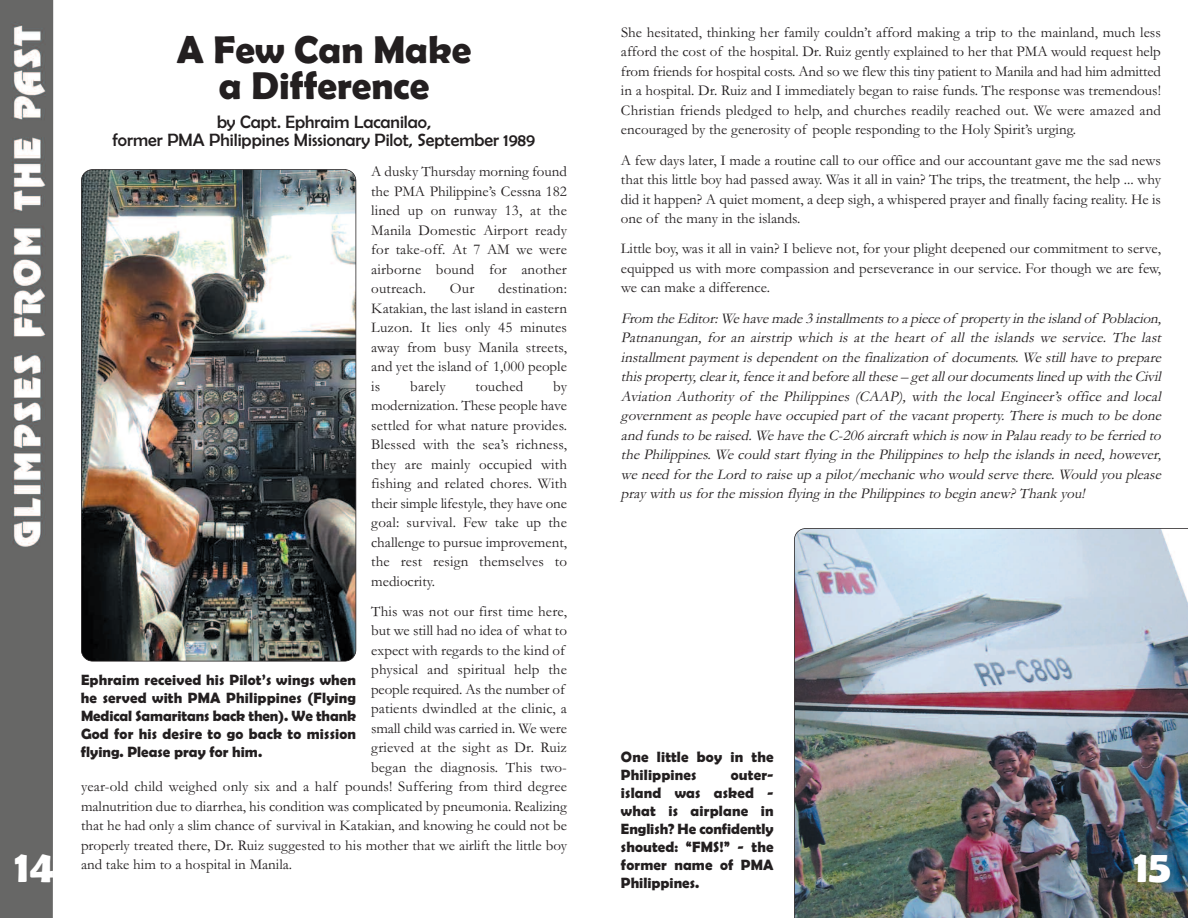
<style>
.page{position:relative;width:1188px;height:918px;background:#fff}
.page>*{position:absolute;margin:0;border:0;box-sizing:border-box;transform-origin:0 0}
.t1{font:700 45px "Berlin Sans FB Demi";color:#fff}
.t2{font:700 39px/36px "Berlin Sans FB Demi";color:#231f20;text-align:center}
.t3{font:18px/18px "Berlin Sans FB";color:#231f20;text-align:center}
.t4{font:15px/19.5px "Garamond";color:#231f20;text-align:justify}
.t5{font:italic 15px/19.5px "Garamond";color:#231f20;text-align:justify}
.t6{font:700 15px/18px "Berlin Sans FB Demi";letter-spacing:.01em;color:#231f20;text-align:justify}
</style>
<div class="page">
<img style="left:0;top:0;width:52px;height:918px">
<svg style="left:52px;top:0;width:2px;height:918px"></svg>
<img style="left:81px;top:170px;width:275px;height:491px;border-radius:11px">
<div style="left:81px;top:169px;width:275px;height:493px;border:2px solid #231f20;border-radius:12px"></div>
<img style="left:794px;top:528px;width:394px;height:390px">
<h1 class="t1" style="left:15px;top:840px;width:41px">14</h1>
<h2 class="t2" style="left:177px;top:32px;width:296px">A Few Can Make a Difference</h2>
<p class="t3" style="left:113px;top:113px;width:424px">by Capt. Ephraim Lacanilao,<br>former PMA Philippines Missionary Pilot, September 1989</p>
<p class="t4" style="left:371px;top:161px;width:197px">A dusky Thursday morning found the PMA Philippine’s Cessna 182 lined up on runway 13, at the Manila Domestic Airport ready for take-off. At 7 AM we were airborne bound for another outreach.</p>
<p class="t4" style="left:371px;top:278px;width:197px;text-indent:127px">destination:<br>Katakian, the last island in eastern Luzon. It lies only 45 minutes away from busy Manila streets, and yet the island of 1,000 people is</p>
<p class="t4" style="left:450px;top:278px;width:26px">Our</p>
<p class="t4" style="left:371px;top:376px;width:197px;text-indent:182px">by modernization. These people have settled for what nature provides.<br>Blessed with the sea’s richness, they are mainly occupied with fishing and related chores. With their simple lifestyle, they have one goal: survival. Few take up the challenge to pursue improvement, the rest resign themselves to mediocrity.</p>
<p class="t4" style="left:371px;top:601px;width:197px">This was not our first time here,</p>
<p class="t4" style="left:371px;top:621px;width:197px">but we still had no idea of what to</p>
<p class="t4" style="left:371px;top:640px;width:195px">expect with regards to the kind of</p>
<p class="t4" style="left:371px;top:660px;width:197px">physical and spiritual help the</p>
<p class="t4" style="left:371px;top:679px;width:195px">people required. As the number of</p>
<p class="t4" style="left:371px;top:699px;width:197px">patients dwindled at the clinic, a</p>
<p class="t4" style="left:371px;top:718px;width:197px">small child was carried in. We were</p>
<p class="t4" style="left:371px;top:738px;width:197px">grieved at the sight as Dr. Ruiz</p>
<p class="t4" style="left:371px;top:757px;width:197px">began the diagnosis. This two-</p>
<p class="t4" style="left:81px;top:777px;width:488px">year-old child weighed only six and a half pounds! Suffering from third degree</p>
<p class="t4" style="left:81px;top:796px;width:488px">malnutrition due to diarrhea, his condition was complicated by pneumonia. Realizing</p>
<p class="t4" style="left:81px;top:816px;width:488px">that he had only a slim chance of survival in Katakian, and knowing he could not be</p>
<p class="t4" style="left:81px;top:835px;width:487px">properly treated there, Dr. Ruiz suggested to his mother that we airlift the little boy</p>
<p class="t4" style="left:81px;top:855px;width:213px">and take him to a hospital in Manila.</p>
<p class="t4" style="left:410px;top:376px;width:37px">barely</p>
<p class="t4" style="left:476px;top:376px;width:49px">touched</p>
<p class="t6" style="left:81px;top:671px;width:277px">Ephraim received his Pilot’s wings when he served with PMA Philippines (Flying Medical Samaritans back then). We thank God for his desire to go back to mission flying. Please pray for him.</p>
<p class="t4" style="left:621px;top:22px;width:542px">She hesitated, thinking her family couldn’t afford making a trip to the mainland, much less afford the cost of the hospital. Dr. Ruiz gently explained to her that PMA would request help from friends for hospital costs. And so we flew this tiny patient to Manila and had him admitted in a hospital. Dr. Ruiz and I immediately began to raise funds. The response was tremendous!<br>Christian friends pledged to help, and churches readily reached out. We were amazed and encouraged by the generosity of people responding to the Holy Spirit’s urging.</p>
<p class="t4" style="left:621px;top:150px;width:542px">A few days later, I made a routine call to our office and our accountant gave me the sad news that this little boy had passed away. Was it all in vain? The trips, the treatment, the help ... why did it happen? A quiet moment, a deep sigh, a whispered prayer and finally facing reality. He is one of the many in the islands.</p>
<p class="t4" style="left:621px;top:238px;width:541px">Little boy, was it all in vain? I believe not, for your plight deepened our commitment to serve, equipped us with more compassion and perseverance in our service. For though we are few, we can make a difference.</p>
<p class="t5" style="left:621px;top:308px;width:546px">From the Editor: We have made 3 installments to a piece of property in the island of Poblacion, Patnanungan, for an airstrip which is at the heart of all the islands we service. The last installment payment is dependent on the finalization of documents. We still have to prepare this property, clear it, fence it and before all these – get all our documents lined up with the Civil Aviation Authority of the Philippines (CAAP) , with the local Engineer’s office and local government as people have occupied part of the vacant property. There is much to be done and funds to be raised. We have the C-206 aircraft which is now in Palau ready to be ferried to the Philippines. We could start flying in the Philippines to help the islands in need, however, we need for the Lord to raise up a pilot/mechanic who would serve there. Would you please pray with us for the mission flying in the Philippines to begin anew? Thank you!</p>
<p class="t6" style="left:621px;top:748px;width:154px">One little boy in the<br>Philippines</p>
<p class="t6" style="left:621px;top:766px;width:154px;text-indent:110px">outer&shy;island was asked - what is airplane in English? He confidently shouted: “FMS!” - the former name of PMA Philippines.</p>
<h1 class="t1" style="left:1134px;top:840px;width:39px">15</h1>
</div>
